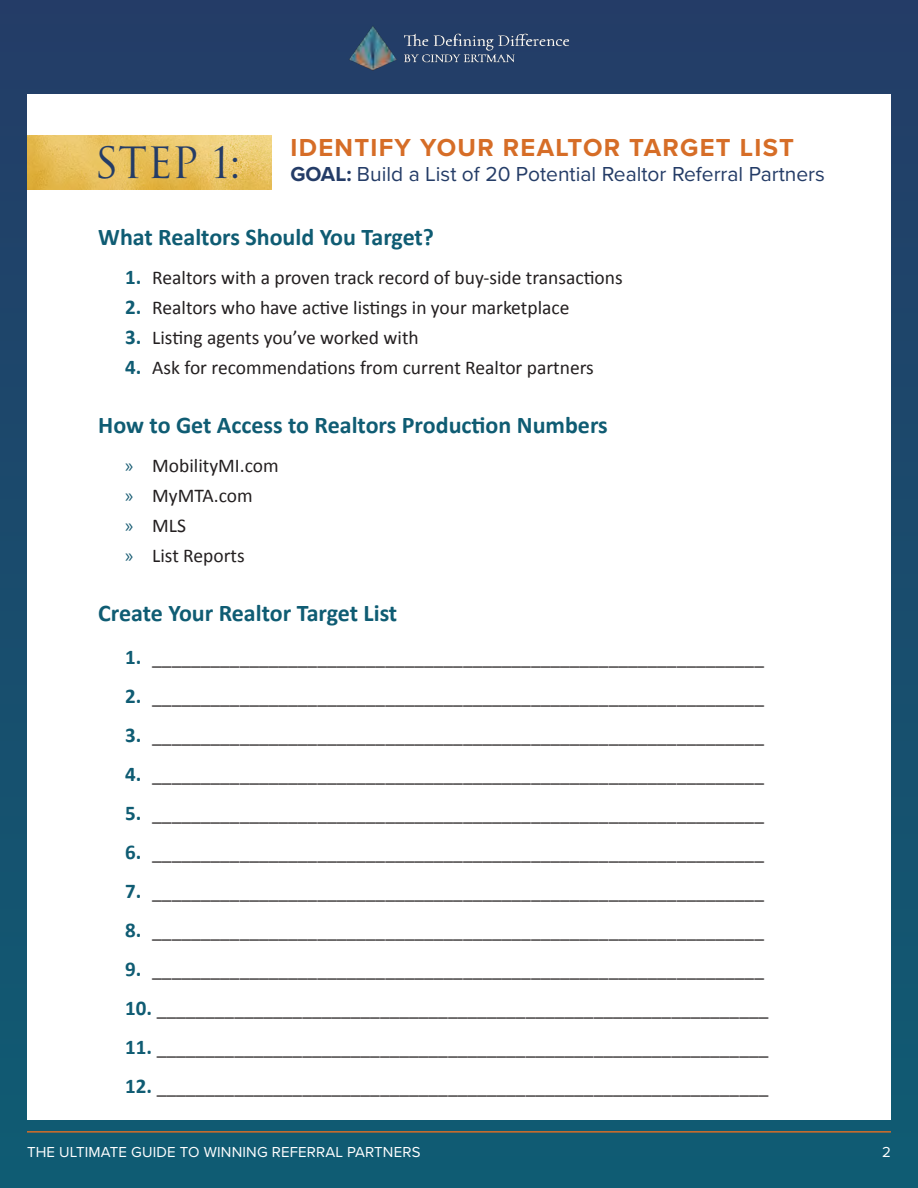
<style>
.page{position:relative;width:918px;height:1188px;background:#fff}
.page>*{position:absolute;margin:0;border:0;box-sizing:border-box;transform-origin:0 0}
.t1{font:42px "Trajan Pro 3";color:#243c67}
.t2{font:700 25.5px "Proxima Nova";letter-spacing:.05em;color:#d66d27}
.t3{font:700 24px "Calibri";color:#0f5c73}
.t4{font:21px "Proxima Nova";color:#243c67}
.t5{font:19.5px "Calibri";color:#231f20}
.t6{font:15px "Proxima Nova";letter-spacing:.01em;color:#fff}
.s1{font-weight:700}
.s2{font-weight:700;font-size:21px;color:#0f5c73}
.s3{font-family:"Myriad Pro";color:#185c73}
</style>
<div class="page">
<div style="left:0;top:0;width:918px;height:1188px;background:linear-gradient(to bottom,#243c67,#0f5c73)"></div>
<div style="left:27px;top:94px;width:864px;height:1026px;background:#fff"></div>
<hr style="left:27px;top:1131px;width:864px;height:2px;background:#d66d27">
<img style="left:27px;top:136px;width:244px;height:54px">
<img style="left:332px;top:0;width:254px;height:94px">
<p class="t1" style="left:94px;top:134px;width:148px">STEP 1:</p>
<p class="t2" style="left:291px;top:128px;width:505px">IDENTIFY YOUR REALTOR TARGET LIST</p>
<p class="t4" style="left:291px;top:158px;width:536px"><span class="s1">GOAL:</span> Build a List of 20 Potential Realtor Referral Partners</p>
<p class="t3" style="left:98px;top:220px;width:337px">What Realtors Should You Target?</p>
<p class="t5" style="left:125px;top:264px;width:499px"><span class="s2">1.</span> Realtors with a proven track record of buy-side transactions</p>
<p class="t5" style="left:125px;top:294px;width:446px"><span class="s2">2.</span> Realtors who have active listings in your marketplace</p>
<p class="t5" style="left:125px;top:324px;width:295px"><span class="s2">3.</span> Listing agents you’ve worked with</p>
<p class="t5" style="left:125px;top:354px;width:470px"><span class="s2">4.</span> Ask for recommendations from current Realtor partners</p>
<p class="t3" style="left:98px;top:408px;width:511px">How to Get Access to Realtors Production Numbers</p>
<p class="t5" style="left:125px;top:452px;width:155px"><span class="s3">»</span> MobilityMI.com</p>
<p class="t5" style="left:125px;top:482px;width:129px"><span class="s3">»</span> MyMTA.com</p>
<p class="t5" style="left:125px;top:512px;width:62px"><span class="s3">»</span> MLS</p>
<p class="t5" style="left:125px;top:542px;width:121px"><span class="s3">»</span> List Reports</p>
<p class="t3" style="left:98px;top:596px;width:301px">Create Your Realtor Target List</p>
<p class="t5" style="left:125px;top:644px;width:640px"><span class="s2">1.</span> _______________________________________________________________</p>
<p class="t5" style="left:125px;top:683px;width:640px"><span class="s2">2.</span> _______________________________________________________________</p>
<p class="t5" style="left:125px;top:722px;width:640px"><span class="s2">3.</span> _______________________________________________________________</p>
<p class="t5" style="left:125px;top:761px;width:640px"><span class="s2">4.</span> _______________________________________________________________</p>
<p class="t5" style="left:125px;top:800px;width:640px"><span class="s2">5.</span> _______________________________________________________________</p>
<p class="t5" style="left:125px;top:839px;width:640px"><span class="s2">6.</span> _______________________________________________________________</p>
<p class="t5" style="left:125px;top:878px;width:640px"><span class="s2">7.</span> _______________________________________________________________</p>
<p class="t5" style="left:125px;top:917px;width:640px"><span class="s2">8.</span> _______________________________________________________________</p>
<p class="t5" style="left:125px;top:956px;width:640px"><span class="s2">9.</span> _______________________________________________________________</p>
<p class="t5" style="left:125px;top:995px;width:645px"><span class="s2">10.</span> _______________________________________________________________</p>
<p class="t5" style="left:125px;top:1034px;width:645px"><span class="s2">11.</span> _______________________________________________________________</p>
<p class="t5" style="left:125px;top:1073px;width:645px"><span class="s2">12.</span> _______________________________________________________________</p>
<p class="t6" style="left:27px;top:1140px;width:395px">THE ULTIMATE GUIDE TO WINNING REFERRAL PARTNERS</p>
<p class="t6" style="left:882px;top:1140px;width:10px">2</p>
</div>
